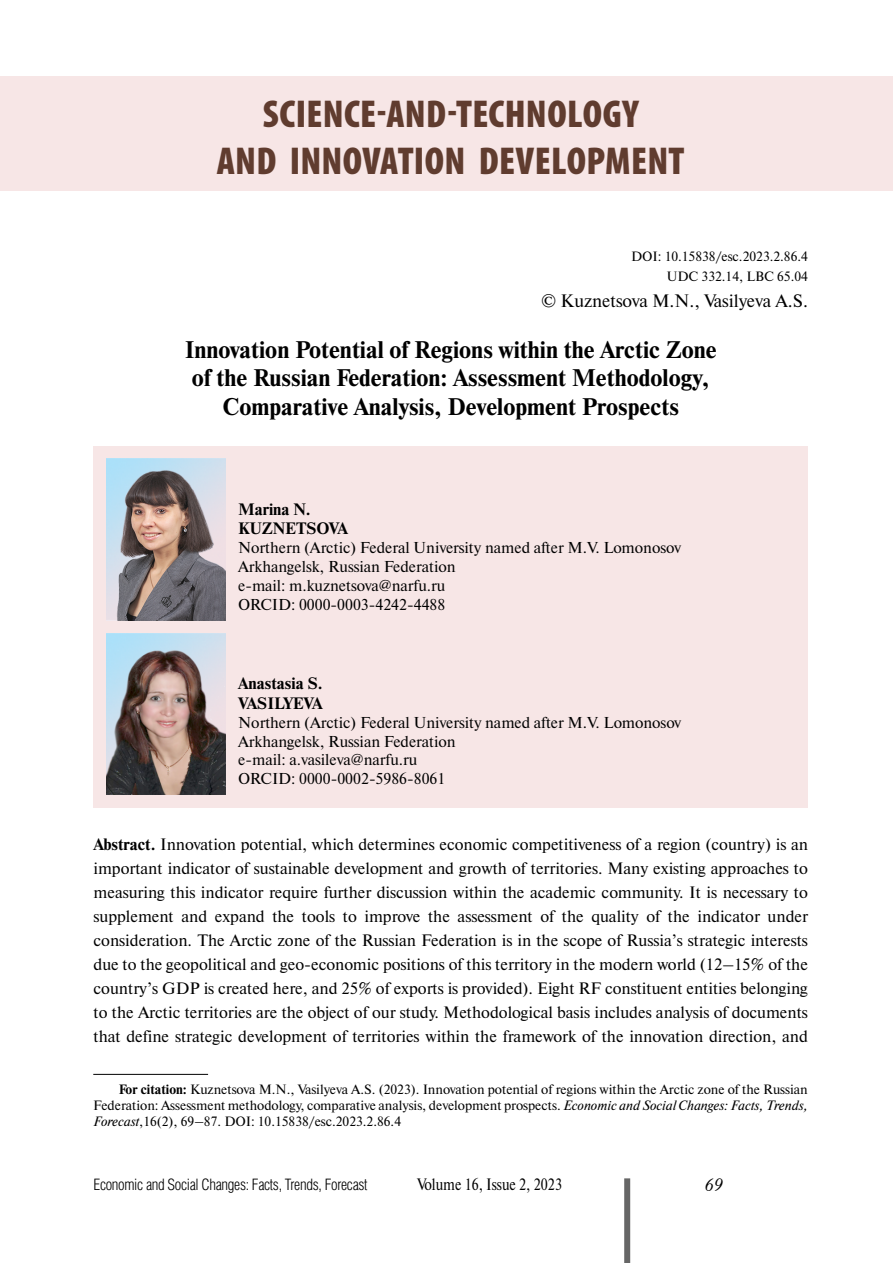
<style>
.page{position:relative;width:893px;height:1263px;background:#fff}
.page>*{position:absolute;margin:0;border:0;box-sizing:border-box;transform-origin:0 0}
.t1{font:900 condensed 39px/46.8px "Myriad Pro";letter-spacing:.01em;color:#603c2f;text-align:center}
.t2{font:700 24px/28.8px "Newton C";color:#000;text-align:center}
.t3{font:18px "Newton C";color:#000}
.t4{font:italic 18px "Academy";color:#000}
.t5{font:16.5px/24px "Newton C";color:#000;text-align:justify}
.t6{font:700 16.5px/19.8px "Newton C";color:#000}
.t7{font:16.5px "Newton C";color:#000;scale:.85 1}
.t8{font:15.75px/18.9px "Newton C";color:#000}
.t9{font:300 15.75px "Helios Cond";letter-spacing:-.02em;color:#000}
.t10{font:13.5px/16.2px "Newton C";color:#000;text-align:right}
.s1{font-weight:700}
.s2{font-style:italic}
</style>
<div class="page">
<div style="left:624px;top:1178px;width:6px;height:85px;background:#666"></div>
<div style="left:0;top:76px;width:893px;height:114px;background:#f7e6e6"></div>
<hr style="left:93px;top:1074px;width:115px;height:1px;background:#000">
<div style="left:94px;top:446px;width:714px;height:362px;background:#f7e6e6"></div>
<img style="left:106px;top:459px;width:119px;height:161px">
<img style="left:106px;top:633px;width:119px;height:162px">
<h1 class="t1" style="left:217px;top:90px;width:469px">SCIENCE-AND-TECHNOLOGY<br>AND INNOVATION DEVELOPMENT</h1>
<p class="t10" style="left:631px;top:246px;width:178px;line-height:20.4px">DOI: 10.15838/esc.2023.2.86.4<br>UDC 332.14, LBC 65.04</p>
<p class="t3" style="left:541px;top:291px;width:268px">© Kuznetsova M.N., Vasilyeva A.S.</p>
<h2 class="t2" style="left:185px;top:335px;width:534px">Innovation Potential of Regions within the Arctic Zone of the Russian Federation: Assessment Methodology,<br>Comparative Analysis, Development Prospects</h2>
<p class="t6" style="left:238px;top:499px;width:111px">Marina N.<br>KUZNETSOVA</p>
<p class="t8" style="left:238px;top:538px;width:445px">Northern (Arctic) Federal University named after M.V. Lomonosov Arkhangelsk, Russian Federation<br>e-mail: m.kuznetsova@narfu.ru<br>ORCID: 0000-0003-4242-4488</p>
<p class="t6" style="left:238px;top:673px;width:86px">Anastasia S.<br>VASILYEVA</p>
<p class="t8" style="left:238px;top:713px;width:445px">Northern (Arctic) Federal University named after M.V. Lomonosov Arkhangelsk, Russian Federation<br>e-mail: a.vasileva@narfu.ru<br>ORCID: 0000-0002-5986-8061</p>
<p class="t5" style="left:94px;top:833px;width:716px"><span class="s1">Abstract.</span> Innovation potential, which determines economic competitiveness of a region (country) is an important indicator of sustainable development and growth of territories. Many existing approaches to measuring this indicator require further discussion within the academic community. It is necessary to supplement and expand the tools to improve the assessment of the quality of the indicator under consideration. The Arctic zone of the Russian Federation is in the scope of Russia’s strategic interests due to the geopolitical and geo-economic positions of this territory in the modern world (12–15% of the country’s GDP is created here, and 25% of exports is provided). Eight RF constituent entities belonging to the Arctic territories are the object of our study. Methodological basis includes analysis of documents that define strategic development of territories within the framework of the innovation direction, and</p>
<p class="t10" style="left:93px;top:1081px;width:716px;text-align:justify;text-indent:26px"><span class="s1">For citation:</span> Kuznetsova M.N., Vasilyeva A.S. (2023). Innovation potential of regions within the Arctic zone of the Russian Federation: Assessment methodology, comparative analysis, development prospects. <span class="s2">Economic and Social Changes: Facts, Trends, Forecast</span>,16(2), 69–87. DOI: 10.15838/esc.2023.2.86.4</p>
<p class="t9" style="left:94px;top:1176px;width:276px">Economic and Social Changes: Facts, Trends, Forecast</p>
<p class="t7" style="left:417px;top:1176px;width:172px">Volume 16, Issue 2, 2023</p>
<p class="t4" style="left:705px;top:1174px;width:19px">69</p>
</div>
